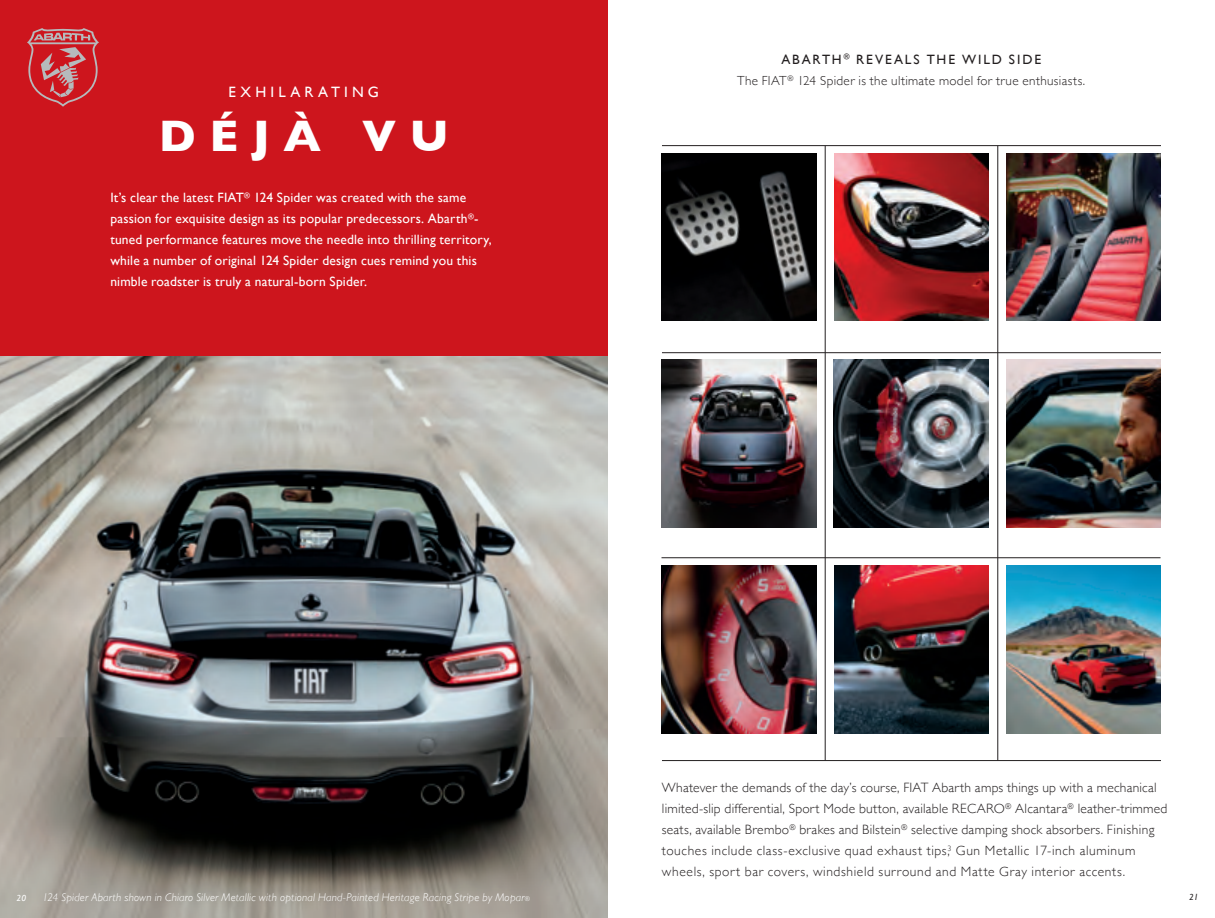
<style>
.page{position:relative;width:1215px;height:918px;background:#fff}
.page>*{position:absolute;margin:0;border:0;box-sizing:border-box;transform-origin:0 0}
.t1{font:700 45px "Gill Sans";letter-spacing:.3em;color:#fff}
.t2{font:15px "Gill Sans";letter-spacing:.275em;color:#fff}
.t3{font:300 13.5px/21px "Gill Sans";letter-spacing:.02em;color:#231f20}
.t4{font:13.5px/21px "Gill Sans";letter-spacing:.015em;color:#fff}
.t5{font:13.5px "Gill Sans";letter-spacing:.14em;color:#231f20}
.t6{font:300 13.2px "Gill Sans";letter-spacing:.025em;color:#231f20}
.t7{font:italic 300 11.25px "Gill Sans";letter-spacing:.02em;color:#fff}
.t8{font:italic 9px "Gill Sans";color:#fff}
.t9{font:italic 9px "Gill Sans";color:#231f20}
.s1{font-size:6.6px}
</style>
<div class="page">
<div style="left:0;top:0;width:608px;height:357px;background:#cd151d"></div>
<img style="left:0;top:357px;width:608px;height:561px">
<svg style="left:27px;top:28px;width:72px;height:79px"></svg>
<img style="left:662px;top:153px;width:155px;height:168px">
<img style="left:834px;top:153px;width:155px;height:168px">
<img style="left:1006px;top:153px;width:155px;height:168px">
<img style="left:834px;top:360px;width:154px;height:167px">
<img style="left:1006px;top:360px;width:155px;height:167px">
<img style="left:662px;top:360px;width:155px;height:167px">
<img style="left:662px;top:566px;width:155px;height:167px">
<img style="left:1006px;top:566px;width:155px;height:167px">
<img style="left:834px;top:566px;width:155px;height:167px">
<hr style="left:825px;top:146px;width:1px;height:614px;background:#231f20">
<hr style="left:998px;top:146px;width:1px;height:614px;background:#231f20">
<hr style="left:662px;top:145px;width:499px;height:1px;background:#231f20">
<hr style="left:662px;top:352px;width:499px;height:1px;background:#231f20">
<hr style="left:662px;top:557px;width:499px;height:1px;background:#231f20">
<hr style="left:662px;top:760px;width:499px;height:1px;background:#231f20">
<p class="t2" style="left:229px;top:83px;width:152px">EXHILARATING</p>
<h1 class="t1" style="left:159px;top:100px;width:292px">DÉJÀ VU</h1>
<p class="t4" style="left:110px;top:187px;width:383px">It’s clear the latest FIAT<sup>®</sup> 124 Spider was created with the same passion for exquisite design as its popular predecessors. Abarth<sup>®</sup>- tuned performance features move the needle into thrilling territory, while a number of original 124 Spider design cues remind you this nimble roadster is truly a natural-born Spider.</p>
<p class="t5" style="left:781px;top:51px;width:261px">ABARTH <sup>®</sup> REVEALS THE WILD SIDE</p>
<p class="t6" style="left:737px;top:70px;width:350px">The FIAT<sup>®</sup> 124 Spider is the ultimate model for true enthusiasts.</p>
<p class="t3" style="left:662px;top:777px;width:507px">Whatever the demands of the day’s course, FIAT Abarth amps things up with a mechanical limited-slip differential, Sport Mode button, available RECARO<sup>®</sup> Alcantara<sup>®</sup> leather-trimmed seats, available Brembo<sup>®</sup> brakes and Bilstein<sup>®</sup> selective damping shock absorbers. Finishing touches include class-exclusive quad exhaust tips,<sup>3</sup> Gun Metallic 17-inch aluminum wheels, sport bar covers, windshield surround and Matte Gray interior accents.</p>
<p class="t7" style="left:42px;top:890px;width:489px">124 Spider Abarth shown in Chiaro Silver Metallic with optional Hand-Painted Heritage Racing Stripe by Mopar<span class="s1">®</span></p>
<p class="t8" style="left:16px;top:892px;width:11px">20</p>
<p class="t9" style="left:1189px;top:892px;width:11px">21</p>
</div>
